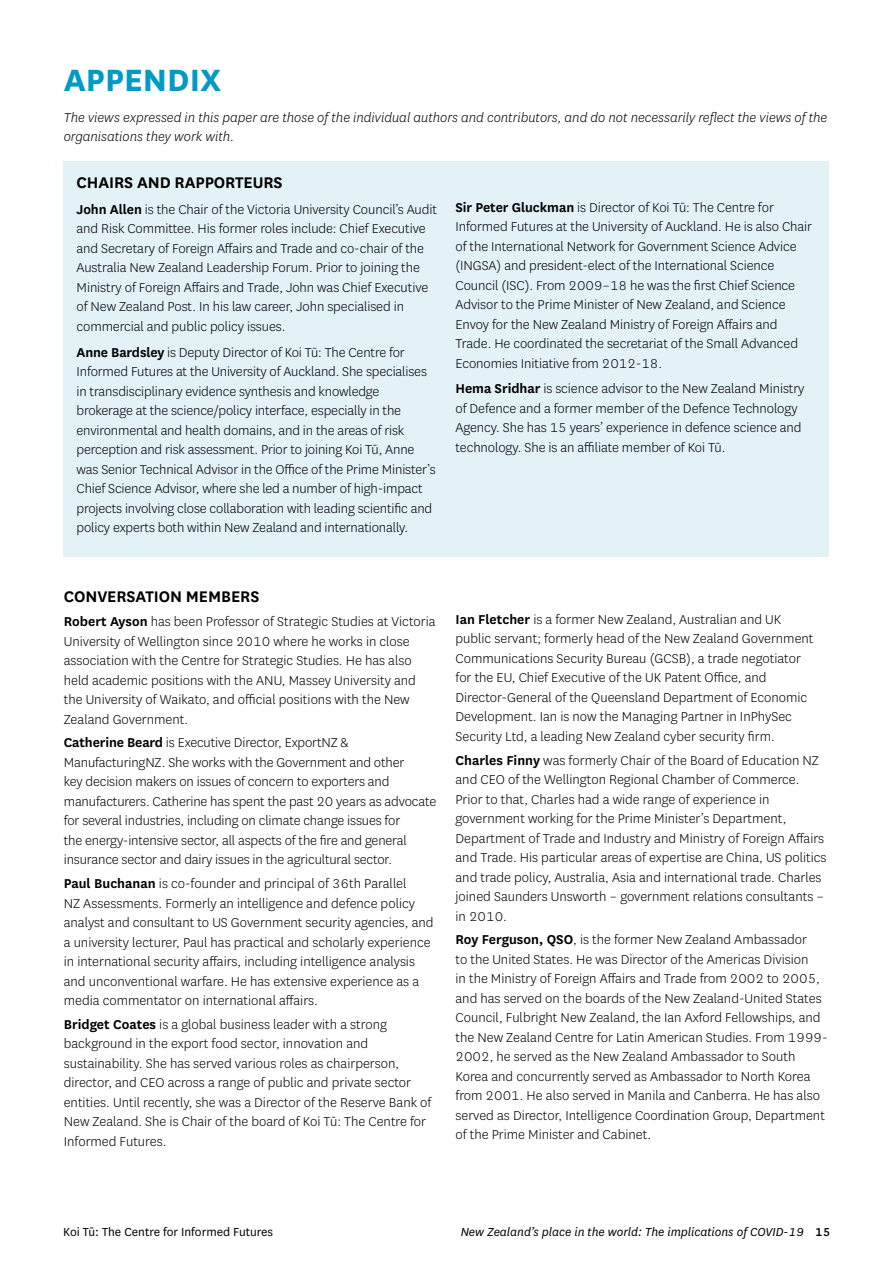
<style>
.page{position:relative;width:893px;height:1263px;background:#fff}
.page>*{position:absolute;margin:0;border:0;box-sizing:border-box;transform-origin:0 0}
.t1{font:700 36px "National";color:#009ac7}
.t2{font:600 18px "National";letter-spacing:-.005em;color:#000}
.t3{font:300 15px/19.5px "National";letter-spacing:-.005em;color:#000}
.t4{font:italic 300 15px/19.5px "National";color:#000}
.t5{font:italic 13.5px "National";color:#000}
.t6{font:13.5px "National";color:#000}
.s1{font-weight:600}
.s2{font-weight:500;font-style:normal}
</style>
<div class="page">
<div style="left:64px;top:162px;width:765px;height:395px;background:#e3f2f7"></div>
<h1 class="t1" style="left:64px;top:54px;width:159px">APPENDIX</h1>
<p class="t4" style="left:64px;top:107px;width:765px">The views expressed in this paper are those of the individual authors and contributors, and do not necessarily reflect the views of the organisations they work with.</p>
<p class="t2" style="left:77px;top:170px;width:208px">CHAIRS AND RAPPORTEURS</p>
<p class="t3" style="left:77px;top:199px;width:362px"><span class="s1">John Allen</span> is the Chair of the Victoria University Council’s Audit and Risk Committee. His former roles include: Chief Executive and Secretary of Foreign Affairs and Trade and co-chair of the Australia New Zealand Leadership Forum. Prior to joining the Ministry of Foreign Affairs and Trade, John was Chief Executive of New Zealand Post. In his law career, John specialised in commercial and public policy issues.</p>
<p class="t3" style="left:77px;top:342px;width:361px"><span class="s1">Anne Bardsley</span> is Deputy Director of Koi Tū: The Centre for Informed Futures at the University of Auckland. She specialises in transdisciplinary evidence synthesis and knowledge brokerage at the science/policy interface, especially in the environmental and health domains, and in the areas of risk perception and risk assessment. Prior to joining Koi Tū, Anne was Senior Technical Advisor in the Office of the Prime Minister’s Chief Science Advisor, where she led a number of high-impact projects involving close collaboration with leading scientific and policy experts both within New Zealand and internationally.</p>
<p class="t3" style="left:455px;top:197px;width:358px"><span class="s1">Sir Peter Gluckman</span> is Director of Koi Tū: The Centre for Informed Futures at the University of Auckland. He is also Chair of the International Network for Government Science Advice (INGSA) and president-elect of the International Science Council (ISC). From 2009–18 he was the first Chief Science Advisor to the Prime Minister of New Zealand, and Science Envoy for the New Zealand Ministry of Foreign Affairs and Trade. He coordinated the secretariat of the Small Advanced Economies Initiative from 2012-18.</p>
<p class="t3" style="left:455px;top:379px;width:351px"><span class="s1">Hema Sridhar</span> is science advisor to the New Zealand Ministry of Defence and a former member of the Defence Technology Agency. She has 15 years’ experience in defence science and technology. She is an affiliate member of Koi Tū.</p>
<p class="t2" style="left:64px;top:584px;width:197px">CONVERSATION MEMBERS</p>
<p class="t3" style="left:64px;top:611px;width:373px"><span class="s1">Robert Ayson</span> has been Professor of Strategic Studies at Victoria University of Wellington since 2010 where he works in close association with the Centre for Strategic Studies. He has also held academic positions with the ANU, Massey University and the University of Waikato, and official positions with the New Zealand Government.</p>
<p class="t3" style="left:64px;top:733px;width:374px"><span class="s1">Catherine Beard</span> is Executive Director, ExportNZ &amp; ManufacturingNZ. She works with the Government and other<br>key decision makers on issues of concern to exporters and manufacturers. Catherine has spent the past 20 years as advocate for several industries, including on climate change issues for<br>the energy-intensive sector, all aspects of the fire and general insurance sector and dairy issues in the agricultural sector.</p>
<p class="t3" style="left:64px;top:873px;width:371px"><span class="s1">Paul Buchanan</span> is co-founder and principal of 36th Parallel<br>NZ Assessments. Formerly an intelligence and defence policy analyst and consultant to US Government security agencies, and a university lecturer, Paul has practical and scholarly experience in international security affairs, including intelligence analysis and unconventional warfare. He has extensive experience as a media commentator on international affairs.</p>
<p class="t3" style="left:64px;top:1014px;width:369px"><span class="s1">Bridget Coates</span> is a global business leader with a strong background in the export food sector, innovation and sustainability. She has served various roles as chairperson, director, and CEO across a range of public and private sector entities. Until recently, she was a Director of the Reserve Bank of New Zealand. She is Chair of the board of Koi Tū: The Centre for Informed Futures.</p>
<p class="t3" style="left:455px;top:609px;width:360px"><span class="s1">Ian Fletcher</span> is a former New Zealand, Australian and UK public servant; formerly head of the New Zealand Government Communications Security Bureau (GCSB), a trade negotiator for the EU, Chief Executive of the UK Patent Office, and Director-General of the Queensland Department of Economic Development. Ian is now the Managing Partner in InPhySec Security Ltd, a leading New Zealand cyber security firm.</p>
<p class="t3" style="left:455px;top:750px;width:373px"><span class="s1">Charles Finny</span> was formerly Chair of the Board of Education NZ and CEO of the Wellington Regional Chamber of Commerce.<br>Prior to that, Charles had a wide range of experience in government working for the Prime Minister’s Department, Department of Trade and Industry and Ministry of Foreign Affairs and Trade. His particular areas of expertise are China, US politics and trade policy, Australia, Asia and international trade. Charles joined Saunders Unsworth – government relations consultants – in 2010.</p>
<p class="t3" style="left:455px;top:930px;width:374px"><span class="s1">Roy Ferguson, QSO</span>, is the former New Zealand Ambassador<br>to the United States. He was Director of the Americas Division<br>in the Ministry of Foreign Affairs and Trade from 2002 to 2005, and has served on the boards of the New Zealand-United States Council, Fulbright New Zealand, the Ian Axford Fellowships, and the New Zealand Centre for Latin American Studies. From 1999- 2002, he served as the New Zealand Ambassador to South Korea and concurrently served as Ambassador to North Korea from 2001. He also served in Manila and Canberra. He has also served as Director, Intelligence Coordination Group, Department of the Prime Minister and Cabinet.</p>
<p class="t6" style="left:63px;top:1223px;width:211px">Koi Tū: The Centre for Informed Futures</p>
<p class="t5" style="left:461px;top:1224px;width:371px">New Zealand’s place in the world: The implications of COVID-19 <span class="s2">15</span></p>
</div>
